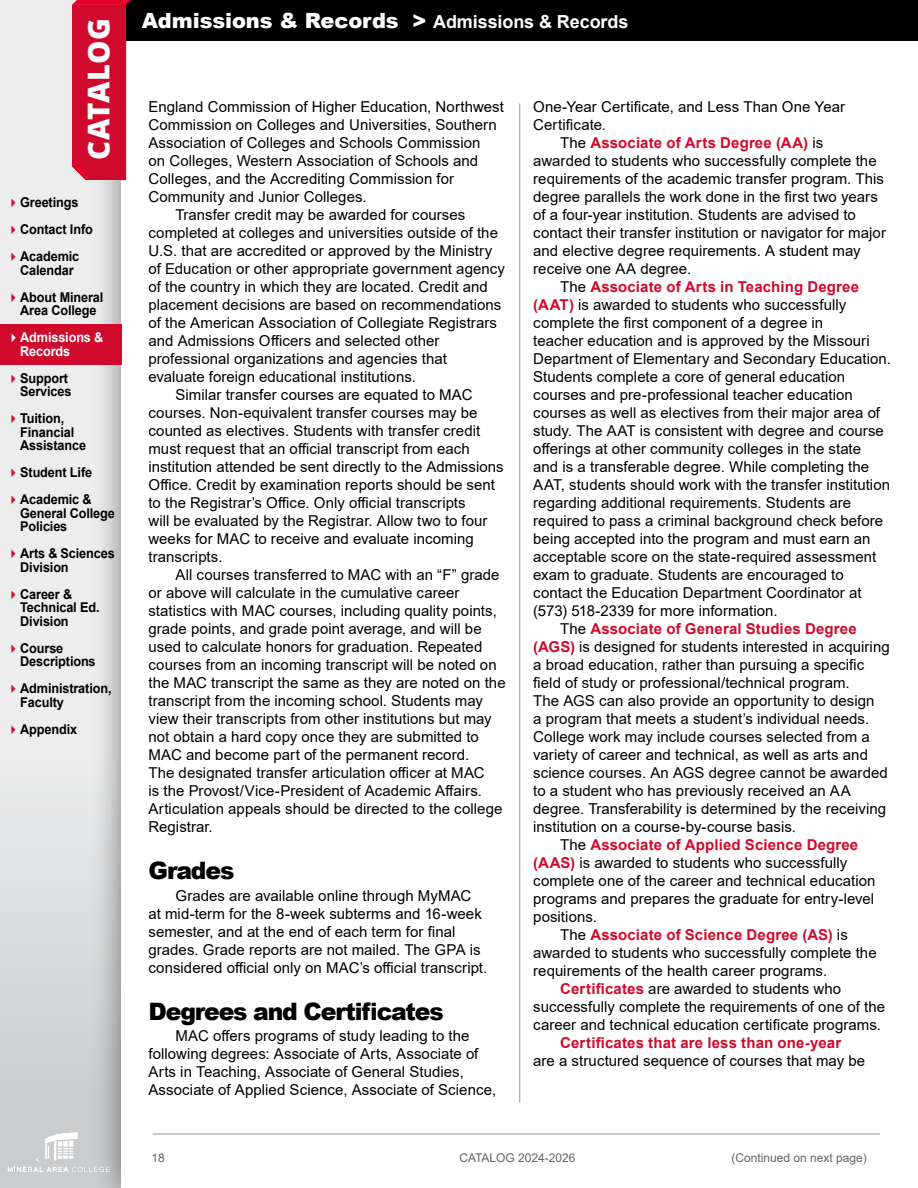
<style>
.page{position:relative;width:918px;height:1188px;background:#fff}
.page>*{position:absolute;margin:0;border:0;box-sizing:border-box;transform-origin:0 0}
.t1{font:800 30px "Open Sans";letter-spacing:.01em;color:#fff}
.t2{font:900 24px "Arial";letter-spacing:-.045em;color:#000}
.t3{font:900 21px "Arial";letter-spacing:-.005em;color:#fff}
.t4{font:15px/18px "Arial";letter-spacing:.005em;color:#000}
.t5{font:700 15px "Arial";letter-spacing:.01em;color:#d00a2c}
.t6{font:700 13.5px/13.5px "Arial";letter-spacing:-.01em;color:#000;scale:.94 1}
.t7{font:700 13.5px/13.5px "Arial";letter-spacing:-.01em;color:#fff;scale:.94 1}
.t8{font:12px "Arial";color:#636466}
.s1{font-weight:700;font-size:18px}
.s2{font-weight:700;color:#d00a2c}
</style>
<div class="page">
<div style="left:0;top:0;width:918px;height:1188px;background:linear-gradient(to bottom,#f7f5f6,#d4d5d7)"></div>
<div style="left:92px;top:0;width:826px;height:1188px;background:#000;opacity:.46"></div>
<div style="left:122px;top:0;width:796px;height:1188px;background:#fff"></div>
<hr style="left:519px;top:104px;width:1px;height:998px;background:#939598">
<hr style="left:153px;top:1134px;width:727px;height:1px;background:#939598">
<svg style="left:8px;top:1133px;width:102px;height:39px;background:#d1d2d4"></svg>
<div style="left:0;top:324px;width:122px;height:40px;background:#d00a2c"></div>
<div style="left:122px;top:0;width:796px;height:40px;background:#000"></div>
<svg style="left:72px;top:0;width:69px;height:182px"></svg>
<svg style="left:12px;top:199px;width:3px;height:8px"></svg>
<svg style="left:12px;top:226px;width:3px;height:8px"></svg>
<svg style="left:12px;top:253px;width:3px;height:8px"></svg>
<svg style="left:12px;top:293px;width:3px;height:9px"></svg>
<svg style="left:12px;top:374px;width:3px;height:9px"></svg>
<svg style="left:12px;top:415px;width:3px;height:8px"></svg>
<svg style="left:12px;top:469px;width:3px;height:8px"></svg>
<svg style="left:12px;top:496px;width:3px;height:8px"></svg>
<svg style="left:12px;top:550px;width:3px;height:8px"></svg>
<svg style="left:12px;top:590px;width:3px;height:9px"></svg>
<svg style="left:12px;top:644px;width:3px;height:9px"></svg>
<svg style="left:12px;top:685px;width:3px;height:8px"></svg>
<svg style="left:12px;top:725px;width:3px;height:9px"></svg>
<p class="t1" style="left:76px;top:160px;width:144px;rotate:-90deg">CATALOG</p>
<p class="t6" style="left:20px;top:196px;width:63px">Greetings</p>
<p class="t6" style="left:20px;top:223px;width:79px">Contact Info</p>
<p class="t6" style="left:20px;top:250px;width:64px">Academic<br>Calendar</p>
<p class="t6" style="left:20px;top:290px;width:90px">About Mineral<br>Area College</p>
<p class="t7" style="left:20px;top:331px;width:90px">Admissions &amp;<br>Records</p>
<p class="t6" style="left:20px;top:371px;width:56px">Support<br>Services</p>
<p class="t6" style="left:20px;top:412px;width:72px">Tuition,<br>Financial<br>Assistance</p>
<p class="t6" style="left:20px;top:466px;width:78px">Student Life</p>
<p class="t6" style="left:20px;top:493px;width:102px">Academic &amp;<br>General College<br>Policies</p>
<p class="t6" style="left:20px;top:547px;width:102px">Arts &amp; Sciences<br>Division</p>
<p class="t6" style="left:20px;top:587px;width:86px">Career &amp;<br>Technical Ed.<br>Division</p>
<p class="t6" style="left:20px;top:641px;width:82px">Course<br>Descriptions</p>
<p class="t6" style="left:20px;top:682px;width:99px">Administration,<br>Faculty</p>
<p class="t6" style="left:20px;top:722px;width:62px">Appendix</p>
<p class="t3" style="left:142px;top:5px;width:488px">Admissions &amp; Records &gt; <span class="s1">Admissions &amp; Records</span></p>
<p class="t4" style="left:148px;top:98px;width:357px">England Commission of Higher Education, Northwest<br>Commission on Colleges and Universities, Southern</p>
<p class="t4" style="left:148px;top:134px;width:334px">Association of Colleges and Schools Commission on Colleges, Western Association of Schools and<br>Colleges, and the Accrediting Commission for</p>
<p class="t4" style="left:148px;top:188px;width:220px">Community and Junior Colleges.</p>
<p class="t4" style="left:148px;top:206px;width:351px;text-align:center">Transfer credit may be awarded for courses completed at colleges and universities outside of the</p>
<p class="t4" style="left:148px;top:242px;width:345px">U.S. that are accredited or approved by the Ministry</p>
<p class="t4" style="left:148px;top:260px;width:358px">of Education or other appropriate government agency of the country in which they are located. Credit and placement decisions are based on recommendations</p>
<p class="t4" style="left:148px;top:314px;width:350px">of the American Association of Collegiate Registrars and Admissions Officers and selected other</p>
<p class="t4" style="left:148px;top:350px;width:300px">professional organizations and agencies that evaluate foreign educational institutions.</p>
<p class="t4" style="left:148px;top:386px;width:357px;text-indent:27px">Similar transfer courses are equated to MAC courses. Non-equivalent transfer courses may be counted as electives. Students with transfer credit must request that an official transcript from each institution attended be sent directly to the Admissions Office. Credit by examination reports should be sent to the Registrar’s Office. Only official transcripts<br>will be evaluated by the Registrar. Allow two to four weeks for MAC to receive and evaluate incoming transcripts.</p>
<p class="t4" style="left:148px;top:566px;width:359px;text-indent:27px">All courses transferred to MAC with an “F” grade or above will calculate in the cumulative career statistics with MAC courses, including quality points, grade points, and grade point average, and will be used to calculate honors for graduation. Repeated courses from an incoming transcript will be noted on the MAC transcript the same as they are noted on the transcript from the incoming school. Students may view their transcripts from other institutions but may not obtain a hard copy once they are submitted to MAC and become part of the permanent record.<br>The designated transfer articulation officer at MAC<br>is the Provost/Vice-President of Academic Affairs.<br>Articulation appeals should be directed to the college Registrar.</p>
<p class="t2" style="left:148px;top:853px;width:87px">Grades</p>
<p class="t4" style="left:148px;top:886px;width:340px;text-indent:27px">Grades are available online through MyMAC at mid-term for the 8-week subterms and 16-week semester, and at the end of each term for final grades. Grade reports are not mailed. The GPA is considered official only on MAC’s official transcript.</p>
<p class="t2" style="left:148px;top:994px;width:297px">Degrees and Certificates</p>
<p class="t4" style="left:148px;top:1027px;width:349px;text-indent:27px">MAC offers programs of study leading to the following degrees: Associate of Arts, Associate of Arts in Teaching, Associate of General Studies, Associate of Applied Science, Associate of Science,</p>
<p class="t4" style="left:533px;top:98px;width:313px">One-Year Certificate, and Less Than One Year<br>Certificate.</p>
<p class="t4" style="left:533px;top:134px;width:354px;text-indent:27px">The <span class="s2">Associate of Arts Degree (AA)</span> is<br>awarded to students who successfully complete the requirements of the academic transfer program. This degree parallels the work done in the first two years of a four-year institution. Students are advised to contact their transfer institution or navigator for major and elective degree requirements. A student may receive one AA degree.</p>
<p class="t4" style="left:533px;top:278px;width:359px;text-indent:27px">The <span class="s2">Associate of Arts in Teaching Degree (AAT)</span> is awarded to students who successfully complete the first component of a degree in<br>teacher education and is approved by the Missouri Department of Elementary and Secondary Education.<br>Students complete a core of general education courses and pre-professional teacher education courses as well as electives from their major area of study. The AAT is consistent with degree and course offerings at other community colleges in the state<br>and is a transferable degree. While completing the AAT, students should work with the transfer institution regarding additional requirements. Students are required to pass a criminal background check before being accepted into the program and must earn an acceptable score on the state-required assessment exam to graduate. Students are encouraged to contact the Education Department Coordinator at</p>
<p class="t4" style="left:533px;top:602px;width:246px">(573) 518-2339 for more information.</p>
<p class="t4" style="left:533px;top:620px;width:358px;text-indent:27px">The <span class="s2">Associate of General Studies Degree (AGS)</span> is designed for students interested in acquiring a broad education, rather than pursuing a specific field of study or professional/technical program.<br>The AGS can also provide an opportunity to design<br>a program that meets a student’s individual needs.<br>College work may include courses selected from a variety of career and technical, as well as arts and science courses. An AGS degree cannot be awarded to a student who has previously received an AA degree. Transferability is determined by the receiving institution on a course-by-course basis.</p>
<p class="t4" style="left:533px;top:836px;width:344px;text-indent:27px">The <span class="s2">Associate of Applied Science Degree (AAS)</span> is awarded to students who successfully complete one of the career and technical education programs and prepares the graduate for entry-level positions.</p>
<p class="t4" style="left:533px;top:926px;width:345px;text-indent:27px">The <span class="s2">Associate of Science Degree (AS)</span> is awarded to students who successfully complete the requirements of the health career programs.</p>
<p class="t4" style="left:533px;top:980px;width:353px;text-indent:27px"><span class="s2">Certificates</span> are awarded to students who successfully complete the requirements of one of the career and technical education certificate programs.</p>
<p class="t5" style="left:560px;top:1032px;width:282px">Certificates that are less than one-year</p>
<p class="t4" style="left:533px;top:1052px;width:333px">are a structured sequence of courses that may be</p>
<p class="t8" style="left:152px;top:1149px;width:15px">18</p>
<p class="t8" style="left:459px;top:1149px;width:118px">CATALOG 2024-2026</p>
<p class="t8" style="left:732px;top:1149px;width:137px">(Continued on next page)</p>
</div>
